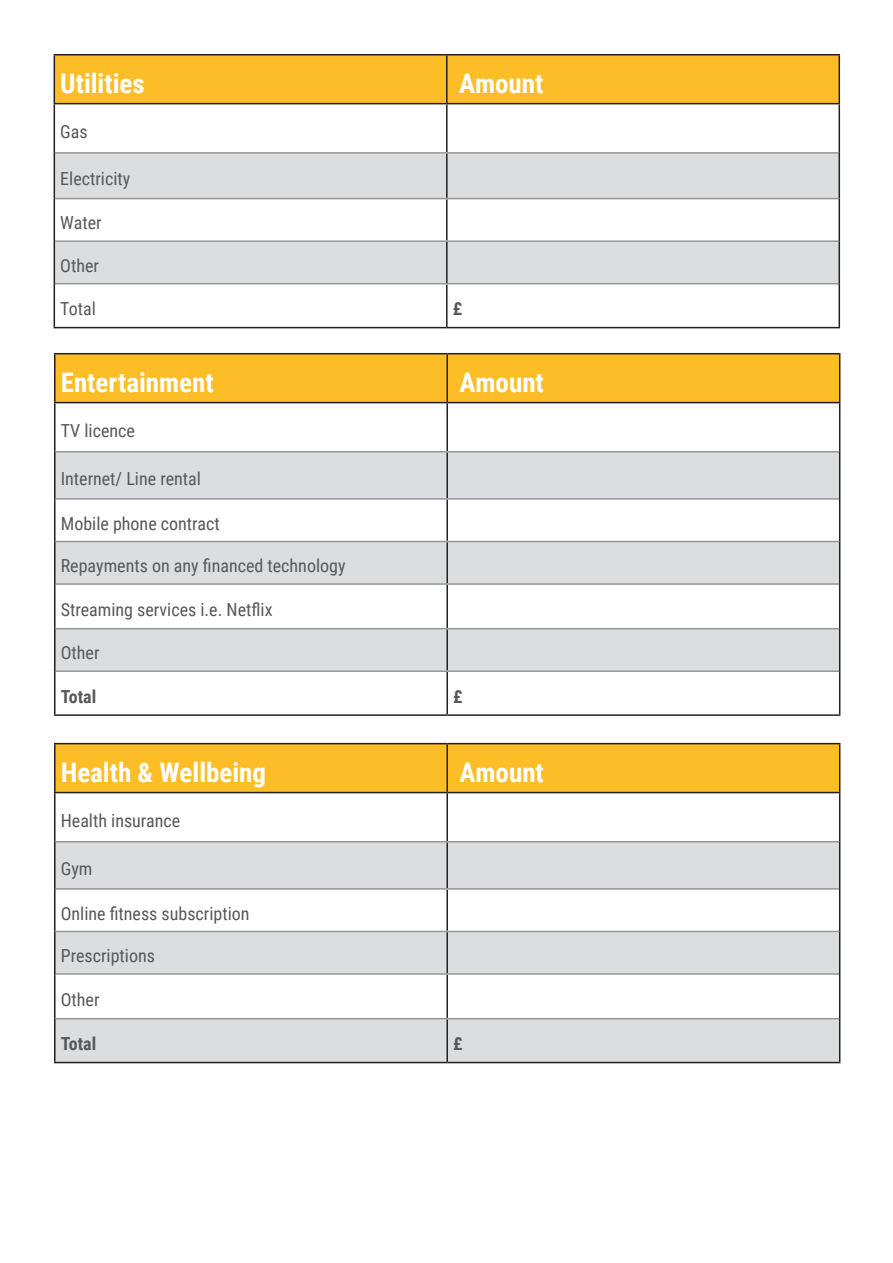
<style>
.page{position:relative;width:893px;height:1263px;background:#fff}
.page>*{position:absolute;margin:0;border:0;box-sizing:border-box;transform-origin:0 0}
.t1{font:700 27px "Roboto Condensed";color:#fff}
.t2{font:18px "Roboto Condensed";color:#57585a}
.t3{font:700 18px "Roboto Condensed";color:#57585a}
</style>
<div class="page">
<div style="left:55px;top:56px;width:783px;height:47px;background:#fdbd26"></div>
<svg style="left:55px;top:154px;width:783px;height:129px;fill:#dcdddf"></svg>
<svg style="left:55px;top:284px;width:783px;height:43px"></svg>
<hr style="left:54px;top:104px;width:1px;height:49px;background:#231f20">
<hr style="left:446px;top:104px;width:2px;height:48px;background:#231f20">
<hr style="left:838px;top:104px;width:2px;height:49px;background:#231f20">
<hr style="left:446px;top:154px;width:2px;height:44px;background:#231f20">
<hr style="left:54px;top:199px;width:1px;height:42px;background:#231f20">
<hr style="left:446px;top:199px;width:2px;height:41px;background:#231f20">
<hr style="left:838px;top:199px;width:2px;height:42px;background:#231f20">
<hr style="left:446px;top:242px;width:2px;height:41px;background:#231f20">
<hr style="left:446px;top:284px;width:2px;height:43px;background:#231f20">
<hr style="left:55px;top:152px;width:392px;height:2px;background:#939598">
<hr style="left:447px;top:152px;width:391px;height:2px;background:#939598">
<hr style="left:55px;top:198px;width:392px;height:1px;background:#939598">
<hr style="left:447px;top:198px;width:391px;height:1px;background:#939598">
<hr style="left:55px;top:240px;width:392px;height:2px;background:#939598">
<hr style="left:447px;top:240px;width:391px;height:2px;background:#939598">
<hr style="left:55px;top:283px;width:392px;height:1px;background:#939598">
<hr style="left:447px;top:283px;width:391px;height:1px;background:#939598">
<hr style="left:54px;top:284px;width:1px;height:43px;background:#231f20">
<hr style="left:54px;top:327px;width:393px;height:1px;background:#231f20">
<hr style="left:838px;top:284px;width:2px;height:43px;background:#231f20">
<hr style="left:447px;top:327px;width:393px;height:1px;background:#231f20">
<hr style="left:838px;top:153px;width:2px;height:46px;background:#231f20">
<hr style="left:838px;top:241px;width:2px;height:43px;background:#231f20">
<hr style="left:54px;top:153px;width:1px;height:46px;background:#231f20">
<hr style="left:54px;top:241px;width:1px;height:43px;background:#231f20">
<hr style="left:54px;top:56px;width:1px;height:47px;background:#231f20">
<hr style="left:54px;top:54px;width:393px;height:2px;background:#231f20">
<hr style="left:447px;top:54px;width:393px;height:2px;background:#231f20">
<hr style="left:446px;top:56px;width:2px;height:47px;background:#231f20">
<hr style="left:838px;top:56px;width:2px;height:47px;background:#231f20">
<hr style="left:54px;top:103px;width:393px;height:1px;background:#231f20">
<hr style="left:447px;top:103px;width:393px;height:1px;background:#231f20">
<div style="left:56px;top:354px;width:783px;height:48px;background:#fdbd26"></div>
<svg style="left:56px;top:453px;width:783px;height:217px;fill:#dcdddf"></svg>
<hr style="left:446px;top:354px;width:2px;height:48px;background:#231f20">
<hr style="left:54px;top:402px;width:393px;height:1px;background:#231f20">
<hr style="left:447px;top:402px;width:393px;height:1px;background:#231f20">
<hr style="left:54px;top:403px;width:2px;height:49px;background:#231f20">
<hr style="left:446px;top:403px;width:2px;height:48px;background:#231f20">
<hr style="left:839px;top:403px;width:1px;height:49px;background:#231f20">
<hr style="left:446px;top:453px;width:2px;height:45px;background:#231f20">
<hr style="left:54px;top:499px;width:2px;height:42px;background:#231f20">
<hr style="left:446px;top:500px;width:2px;height:41px;background:#231f20">
<hr style="left:839px;top:499px;width:1px;height:42px;background:#231f20">
<hr style="left:446px;top:542px;width:2px;height:41px;background:#231f20">
<hr style="left:54px;top:584px;width:2px;height:45px;background:#231f20">
<hr style="left:446px;top:585px;width:2px;height:43px;background:#231f20">
<hr style="left:839px;top:584px;width:1px;height:45px;background:#231f20">
<hr style="left:446px;top:629px;width:2px;height:41px;background:#231f20">
<hr style="left:446px;top:672px;width:2px;height:42px;background:#231f20">
<hr style="left:56px;top:451px;width:391px;height:2px;background:#939598">
<hr style="left:447px;top:451px;width:392px;height:2px;background:#939598">
<hr style="left:56px;top:498px;width:391px;height:2px;background:#939598">
<hr style="left:447px;top:498px;width:392px;height:2px;background:#939598">
<hr style="left:56px;top:541px;width:391px;height:1px;background:#939598">
<hr style="left:447px;top:541px;width:392px;height:1px;background:#939598">
<hr style="left:56px;top:583px;width:391px;height:2px;background:#939598">
<hr style="left:447px;top:583px;width:392px;height:2px;background:#939598">
<hr style="left:56px;top:628px;width:391px;height:1px;background:#939598">
<hr style="left:447px;top:628px;width:392px;height:1px;background:#939598">
<hr style="left:56px;top:670px;width:391px;height:2px;background:#939598">
<hr style="left:447px;top:670px;width:392px;height:2px;background:#939598">
<hr style="left:54px;top:671px;width:2px;height:43px;background:#231f20">
<hr style="left:54px;top:714px;width:393px;height:2px;background:#231f20">
<hr style="left:839px;top:671px;width:1px;height:43px;background:#231f20">
<hr style="left:447px;top:714px;width:393px;height:2px;background:#231f20">
<hr style="left:839px;top:452px;width:1px;height:47px;background:#231f20">
<hr style="left:839px;top:541px;width:1px;height:43px;background:#231f20">
<hr style="left:839px;top:629px;width:1px;height:42px;background:#231f20">
<hr style="left:54px;top:452px;width:2px;height:47px;background:#231f20">
<hr style="left:54px;top:541px;width:2px;height:43px;background:#231f20">
<hr style="left:54px;top:629px;width:2px;height:42px;background:#231f20">
<hr style="left:54px;top:354px;width:2px;height:48px;background:#231f20">
<hr style="left:54px;top:353px;width:393px;height:1px;background:#231f20">
<hr style="left:447px;top:353px;width:393px;height:1px;background:#231f20">
<hr style="left:839px;top:354px;width:1px;height:48px;background:#231f20">
<div style="left:56px;top:744px;width:783px;height:48px;background:#fdbd26"></div>
<svg style="left:56px;top:842px;width:783px;height:220px;fill:#dcdddf"></svg>
<hr style="left:54px;top:793px;width:2px;height:49px;background:#231f20">
<hr style="left:446px;top:793px;width:2px;height:48px;background:#231f20">
<hr style="left:839px;top:793px;width:1px;height:49px;background:#231f20">
<hr style="left:446px;top:842px;width:2px;height:46px;background:#231f20">
<hr style="left:54px;top:889px;width:2px;height:42px;background:#231f20">
<hr style="left:446px;top:890px;width:2px;height:41px;background:#231f20">
<hr style="left:839px;top:889px;width:1px;height:42px;background:#231f20">
<hr style="left:446px;top:932px;width:2px;height:41px;background:#231f20">
<hr style="left:54px;top:974px;width:2px;height:45px;background:#231f20">
<hr style="left:446px;top:975px;width:2px;height:43px;background:#231f20">
<hr style="left:839px;top:974px;width:1px;height:45px;background:#231f20">
<hr style="left:446px;top:1019px;width:2px;height:43px;background:#231f20">
<hr style="left:56px;top:841px;width:391px;height:1px;background:#939598">
<hr style="left:447px;top:841px;width:392px;height:1px;background:#939598">
<hr style="left:56px;top:888px;width:391px;height:2px;background:#939598">
<hr style="left:447px;top:888px;width:392px;height:2px;background:#939598">
<hr style="left:56px;top:931px;width:391px;height:1px;background:#939598">
<hr style="left:447px;top:931px;width:392px;height:1px;background:#939598">
<hr style="left:56px;top:973px;width:391px;height:2px;background:#939598">
<hr style="left:447px;top:973px;width:392px;height:2px;background:#939598">
<hr style="left:56px;top:1018px;width:391px;height:1px;background:#939598">
<hr style="left:447px;top:1018px;width:392px;height:1px;background:#939598">
<hr style="left:54px;top:842px;width:2px;height:47px;background:#231f20">
<hr style="left:839px;top:842px;width:1px;height:47px;background:#231f20">
<hr style="left:839px;top:931px;width:1px;height:43px;background:#231f20">
<hr style="left:54px;top:931px;width:2px;height:43px;background:#231f20">
<hr style="left:54px;top:1019px;width:2px;height:43px;background:#231f20">
<hr style="left:54px;top:1062px;width:393px;height:1px;background:#231f20">
<hr style="left:839px;top:1019px;width:1px;height:43px;background:#231f20">
<hr style="left:447px;top:1062px;width:393px;height:1px;background:#231f20">
<hr style="left:447px;top:743px;width:393px;height:1px;background:#231f20">
<hr style="left:839px;top:744px;width:1px;height:48px;background:#231f20">
<hr style="left:447px;top:792px;width:393px;height:1px;background:#231f20">
<hr style="left:54px;top:744px;width:2px;height:48px;background:#231f20">
<hr style="left:54px;top:743px;width:393px;height:1px;background:#231f20">
<hr style="left:446px;top:744px;width:2px;height:48px;background:#231f20">
<hr style="left:54px;top:792px;width:393px;height:1px;background:#231f20">
<h1 class="t1" style="left:60px;top:65px;width:86px">Utilities</h1>
<h1 class="t1" style="left:459px;top:65px;width:86px">Amount</h1>
<p class="t2" style="left:60px;top:119px;width:29px">Gas</p>
<p class="t2" style="left:60px;top:166px;width:71px">Electricity</p>
<p class="t2" style="left:60px;top:210px;width:43px">Water</p>
<p class="t2" style="left:60px;top:253px;width:40px">Other</p>
<p class="t2" style="left:60px;top:296px;width:37px">Total</p>
<p class="t3" style="left:453px;top:296px;width:11px">£</p>
<h1 class="t1" style="left:61px;top:364px;width:154px">Entertainment</h1>
<h1 class="t1" style="left:459px;top:364px;width:86px">Amount</h1>
<p class="t2" style="left:61px;top:418px;width:76px">TV licence</p>
<p class="t2" style="left:61px;top:466px;width:142px">Internet/ Line rental</p>
<p class="t2" style="left:61px;top:511px;width:160px">Mobile phone contract</p>
<p class="t2" style="left:61px;top:553px;width:286px">Repayments on any financed technology</p>
<p class="t2" style="left:61px;top:597px;width:213px">Streaming services i.e. Netflix</p>
<p class="t2" style="left:61px;top:640px;width:40px">Other</p>
<p class="t3" style="left:61px;top:684px;width:37px">Total</p>
<p class="t3" style="left:453px;top:684px;width:11px">£</p>
<h1 class="t1" style="left:61px;top:754px;width:207px">Health &amp; Wellbeing</h1>
<h1 class="t1" style="left:459px;top:754px;width:86px">Amount</h1>
<p class="t2" style="left:61px;top:807px;width:121px">Health insurance</p>
<p class="t2" style="left:61px;top:856px;width:33px">Gym</p>
<p class="t2" style="left:61px;top:900px;width:190px">Online fitness subscription</p>
<p class="t2" style="left:61px;top:943px;width:96px">Prescriptions</p>
<p class="t2" style="left:61px;top:987px;width:40px">Other</p>
<p class="t3" style="left:61px;top:1031px;width:37px">Total</p>
<p class="t3" style="left:453px;top:1031px;width:11px">£</p>
</div>
